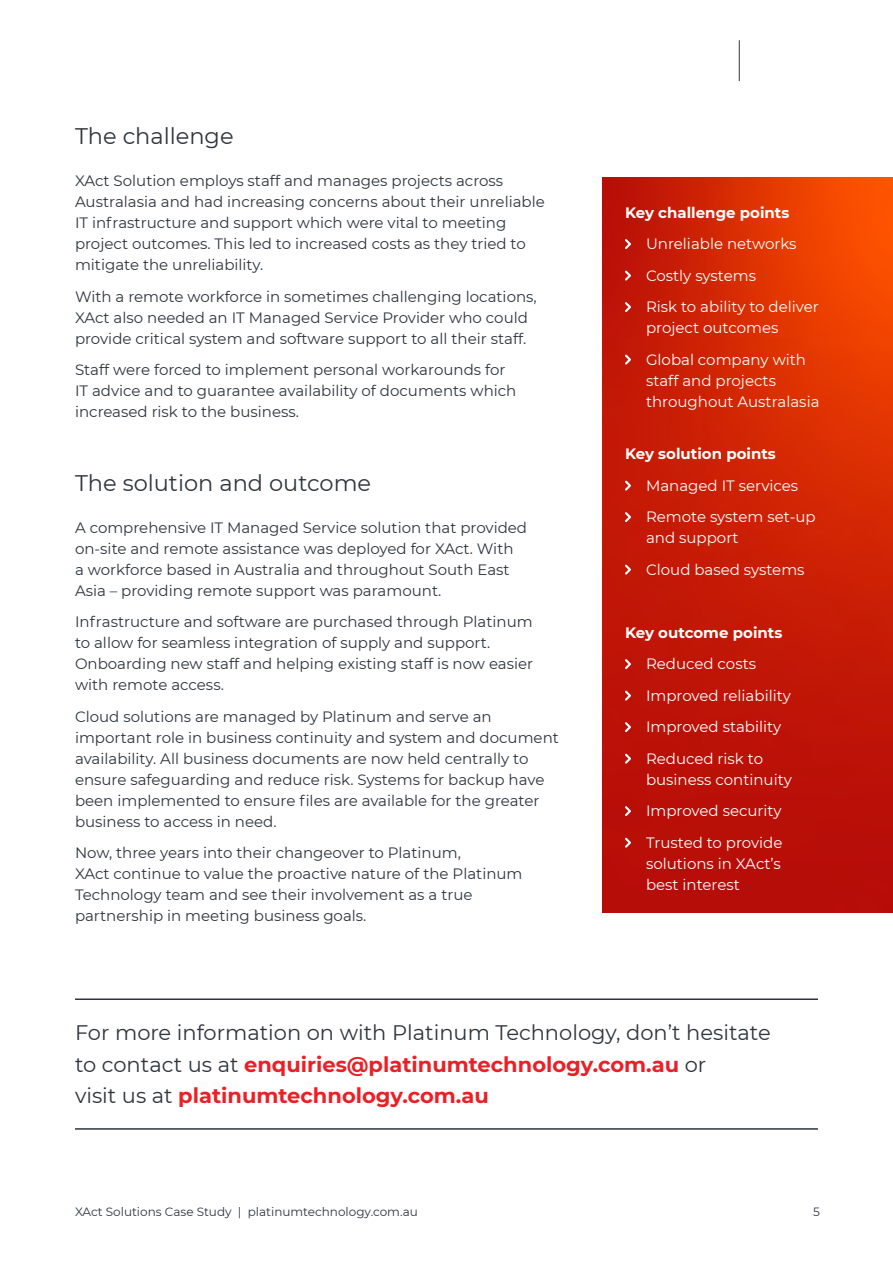
<style>
.page{position:relative;width:893px;height:1263px;background:#fff}
.page>*{position:absolute;margin:0;border:0;box-sizing:border-box;transform-origin:0 0}
.t1{font:22.5px "Montserrat";color:#2e353e}
.t2{font:21px/31.5px "Montserrat";color:#2e353e}
.t3{font:15px/21px "Montserrat";color:#2e353e}
.t4{font:15px/31.5px "Montserrat";color:#fff}
.t5{font:700 15px "Montserrat";color:#fff}
.t6{font:12px "Montserrat";color:#2e353e}
.s1{font-weight:700;color:#eb2026}
</style>
<div class="page">
<hr style="left:739px;top:40px;width:1px;height:41px;background:#2e353e">
<hr style="left:75px;top:998px;width:743px;height:2px;background:#2e353e">
<hr style="left:75px;top:1128px;width:743px;height:2px;background:#2e353e">
<img style="left:602px;top:178px;width:291px;height:734px">
<svg style="left:625px;top:239px;width:6px;height:10px"></svg>
<svg style="left:625px;top:271px;width:6px;height:9px"></svg>
<svg style="left:625px;top:302px;width:6px;height:10px"></svg>
<svg style="left:625px;top:355px;width:6px;height:9px"></svg>
<svg style="left:625px;top:481px;width:6px;height:9px"></svg>
<svg style="left:625px;top:512px;width:6px;height:10px"></svg>
<svg style="left:625px;top:565px;width:6px;height:9px"></svg>
<svg style="left:625px;top:659px;width:6px;height:10px"></svg>
<svg style="left:625px;top:691px;width:6px;height:9px"></svg>
<svg style="left:625px;top:722px;width:6px;height:10px"></svg>
<svg style="left:625px;top:754px;width:6px;height:10px"></svg>
<svg style="left:625px;top:806px;width:6px;height:10px"></svg>
<svg style="left:625px;top:838px;width:6px;height:10px"></svg>
<h1 class="t1" style="left:75px;top:121px;width:160px">The challenge</h1>
<p class="t3" style="left:75px;top:170px;width:471px">XAct Solution employs staff and manages projects across Australasia and had increasing concerns about their unreliable IT infrastructure and support which were vital to meeting project outcomes. This led to increased costs as they tried to mitigate the unreliability.</p>
<p class="t3" style="left:75px;top:285px;width:463px">With a remote workforce in sometimes challenging locations,<br>XAct also needed an IT Managed Service Provider who could provide critical system and software support to all their staff.</p>
<p class="t3" style="left:75px;top:359px;width:443px">Staff were forced to implement personal workarounds for<br>IT advice and to guarantee availability of documents which increased risk to the business.</p>
<h1 class="t1" style="left:75px;top:467px;width:298px">The solution and outcome</h1>
<p class="t3" style="left:75px;top:516px;width:454px">A comprehensive IT Managed Service solution that provided on-site and remote assistance was deployed for XAct. With<br>a workforce based in Australia and throughout South East Asia – providing remote support was paramount.</p>
<p class="t3" style="left:75px;top:611px;width:460px">Infrastructure and software are purchased through Platinum to allow for seamless integration of supply and support.<br>Onboarding new staff and helping existing staff is now easier with remote access.</p>
<p class="t3" style="left:75px;top:705px;width:485px">Cloud solutions are managed by Platinum and serve an important role in business continuity and system and document availability. All business documents are now held centrally to ensure safeguarding and reduce risk. Systems for backup have been implemented to ensure files are available for the greater business to access in need.</p>
<p class="t3" style="left:75px;top:842px;width:449px">Now, three years into their changeover to Platinum,<br>XAct continue to value the proactive nature of the Platinum Technology team and see their involvement as a true partnership in meeting business goals.</p>
<p class="t5" style="left:625px;top:201px;width:166px">Key challenge points</p>
<p class="t4" style="left:646px;top:227px;width:174px">Unreliable networks<br>Costly systems<br>Risk to ability to deliver</p>
<p class="t4" style="left:646px;top:311px;width:162px">project outcomes<br>Global company with</p>
<p class="t4" style="left:646px;top:369px;width:175px;line-height:21px">staff and projects throughout Australasia</p>
<p class="t5" style="left:625px;top:443px;width:152px">Key solution points</p>
<p class="t4" style="left:646px;top:469px;width:171px">Managed IT services<br>Remote system set-up</p>
<p class="t4" style="left:646px;top:521px;width:160px">and support<br>Cloud based systems</p>
<p class="t5" style="left:625px;top:621px;width:159px">Key outcome points</p>
<p class="t4" style="left:646px;top:647px;width:146px">Reduced costs<br>Improved reliability<br>Improved stability<br>Reduced risk to</p>
<p class="t4" style="left:646px;top:763px;width:147px">business continuity<br>Improved security<br>Trusted to provide</p>
<p class="t4" style="left:646px;top:852px;width:136px;line-height:21px">solutions in XAct’s best interest</p>
<h2 class="t2" style="left:75px;top:1016px;width:697px">For more information on with Platinum Technology, don’t hesitate to contact us at <span class="s1">enquiries@platinumtechnology.com.au</span> or<br>visit us at <span class="s1">platinumtechnology.com.au</span></h2>
<p class="t6" style="left:75px;top:1203px;width:344px">XAct Solutions Case Study | platinumtechnology.com.au</p>
<p class="t6" style="left:813px;top:1203px;width:8px">5</p>
</div>
